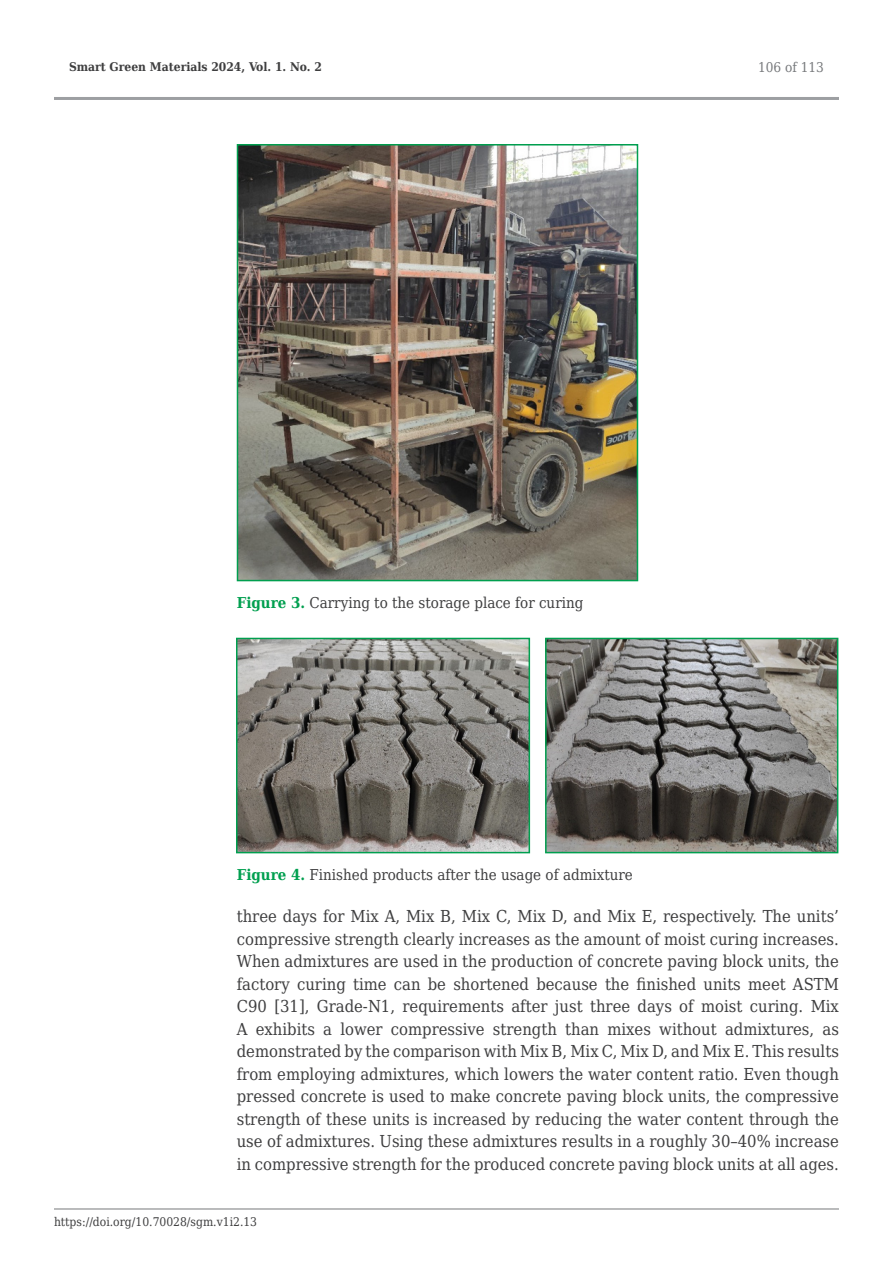
<style>
.page{position:relative;width:893px;height:1263px;background:#fff}
.page>*{position:absolute;margin:0;border:0;box-sizing:border-box;transform-origin:0 0}
.t1{font:16.5px/22.5px "DejaVu Serif Condensed";color:#3e3e3f;text-align:justify}
.t2{font:15px "DejaVu Serif Condensed";color:#3e3e3f}
.t3{font:13.5px "DejaVu Serif Condensed";color:#76787b}
.t4{font:12px "DejaVu Serif Condensed";color:#3e3e3f}
.t5{font:700 12px "DejaVu Serif Condensed";color:#3e3e3f}
.s1{font-weight:700;color:#009f4f}
</style>
<div class="page">
<hr style="left:54px;top:97px;width:785px;height:3px;background:#9d9fa2">
<hr style="left:54px;top:1208px;width:785px;height:1px;background:#76787b">
<img style="left:240px;top:147px;width:395px;height:431px">
<div style="left:237px;top:144px;width:401px;height:437px;border:2px solid #009f4f"></div>
<img style="left:239px;top:641px;width:288px;height:209px">
<div style="left:236px;top:638px;width:294px;height:215px;border:2px solid #009f4f"></div>
<img style="left:548px;top:641px;width:287px;height:209px">
<div style="left:545px;top:638px;width:293px;height:215px;border:2px solid #009f4f"></div>
<p class="t5" style="left:69px;top:57px;width:254px">Smart Green Materials 2024, Vol. 1. No. 2</p>
<p class="t3" style="left:758px;top:57px;width:67px">106 of 113</p>
<p class="t2" style="left:237px;top:591px;width:348px"><span class="s1">Figure 3.</span> Carrying to the storage place for curing</p>
<p class="t2" style="left:237px;top:863px;width:398px"><span class="s1">Figure 4.</span> Finished products after the usage of admixture</p>
<p class="t1" style="left:237px;top:905px;width:604px">three days for Mix A, Mix B, Mix C, Mix D, and Mix E, respectively. The units’ compressive strength clearly increases as the amount of moist curing increases.<br>When admixtures are used in the production of concrete paving block units, the factory curing time can be shortened because the finished units meet ASTM C90 [31], Grade-N1, requirements after just three days of moist curing. Mix A exhibits a lower compressive strength than mixes without admixtures, as demonstrated by the comparison with Mix B, Mix C, Mix D, and Mix E. This results from employing admixtures, which lowers the water content ratio. Even though pressed concrete is used to make concrete paving block units, the compressive strength of these units is increased by reducing the water content through the use of admixtures. Using these admixtures results in a roughly 30–40% increase in compressive strength for the produced concrete paving block units at all ages.</p>
<p class="t4" style="left:54px;top:1212px;width:205px">https://doi.org/10.70028/sgm.v1i2.13</p>
</div>
